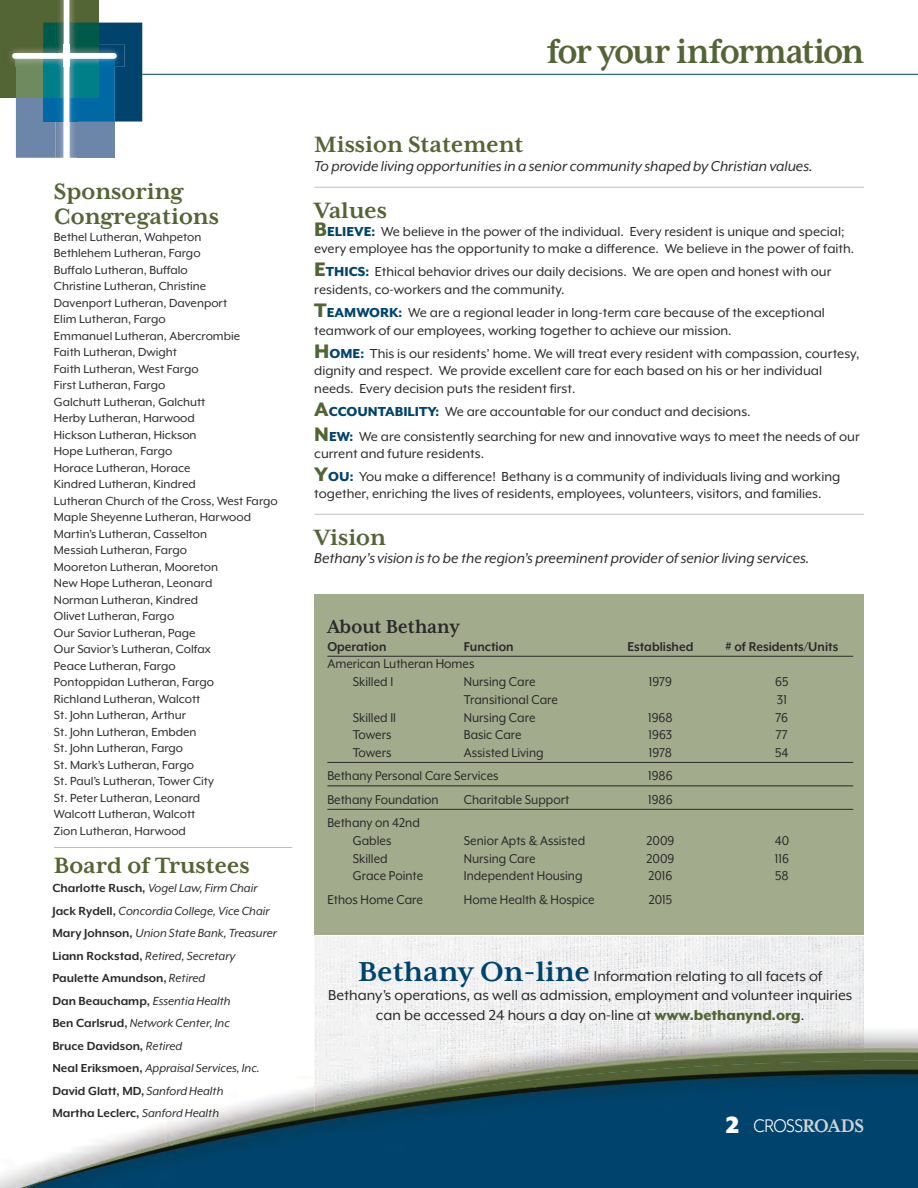
<style>
.page{position:relative;width:918px;height:1188px;background:#fff}
.page>*{position:absolute;margin:0;border:0;box-sizing:border-box;transform-origin:0 0}
.t1{font:700 39px "Mrs Eaves XL Serif OT";letter-spacing:.005em;color:#536435;scale:.93 1}
.t2{font:700 25.5px/25.5px "Mrs Eaves XL Serif OT";letter-spacing:.01em;color:#536435}
.t3{font:700 21.6px "Mrs Eaves XL Serif OT";letter-spacing:.02em;color:#2b292a;scale:.93 1}
.t4{font:21px "Mr Eaves XL Mod OT";letter-spacing:-.03em;color:#fff;scale:.93 1}
.t5{font:16.5px/19.5px "Mr Eaves XL Mod OT";color:#2b292a;text-align:center}
.t6{font:italic 16.5px "Mr Eaves XL Mod OT";color:#2b292a}
.t7{font:800 16.5px "Mr Eaves XL Mod OT";color:#536334}
.t8{font:15px/17.2px "Mr Eaves XL Mod OT";color:#2b292a}
.t9{font:14.7px/17.7px "Mr Eaves XL Mod OT";color:#2b292a;scale:.93 1}
.t10{font:700 14.7px "Mr Eaves XL Mod OT";color:#2b292a;scale:.93 1}
.t11{font:13.5px/16.5px "Mr Eaves XL Mod OT";color:#2b292a}
.t12{font:italic 13.5px/22.5px "Mr Eaves XL Mod OT";color:#2b292a}
.s1{font-weight:700;font-style:normal}
.s2{color:#2c2b2c}
.s3{font-weight:800;font-size:22.5px;color:#536435}
.s4{font-weight:800;color:#00446e}
.s5{font-family:"Mrs Eaves XL Serif OT";font-weight:700;font-size:31.5px;color:#00446e}
.s6{font-weight:800;color:#536435}
.s7{font-weight:900;font-size:27px}
.s8{font-family:"Mrs Eaves XL Serif OT";font-weight:700;color:#d2d3d5}
</style>
<div class="page">
<div style="left:0;top:0;width:99px;height:98px;background:#536435"></div>
<img style="left:10px;top:49px;width:6px;height:18px">
<svg style="left:16px;top:0;width:126px;height:158px"></svg>
<img style="left:64px;top:45px;width:5px;height:22px">
<div style="left:15px;top:53px;width:99px;height:6px;background:#fff"></div>
<img style="left:314px;top:936px;width:550px;height:85px">
<div style="left:314px;top:594px;width:550px;height:340px;background:#a3ab8d"></div>
<hr style="left:327px;top:656px;width:526px;height:1px;background:#2b292a">
<hr style="left:327px;top:762px;width:526px;height:1px;background:#2b292a">
<hr style="left:327px;top:785px;width:526px;height:1px;background:#2b292a">
<hr style="left:327px;top:809px;width:526px;height:1px;background:#2b292a">
<hr style="left:314px;top:187px;width:550px;height:1px;background:#bebfc1">
<hr style="left:314px;top:514px;width:550px;height:1px;background:#bebfc1">
<img style="left:315px;top:1021px;width:603px;height:40px">
<img style="left:377px;top:1021px;width:274px;height:2px">
<img style="left:654px;top:1021px;width:146px;height:2px">
<img style="left:0;top:1061px;width:918px;height:127px">
<hr style="left:54px;top:847px;width:238px;height:1px;background:#bebfc1">
<hr style="left:142px;top:74px;width:776px;height:1px;background:#00446e">
<h2 class="t2" style="left:54px;top:180px;width:167px">Sponsoring<br>Congregations</h2>
<p class="t11" style="left:54px;top:230px;width:225px">Bethel Lutheran, Wahpeton<br>Bethlehem Lutheran, Fargo<br>Buffalo Lutheran, Buffalo<br>Christine Lutheran, Christine<br>Davenport Lutheran, Davenport<br>Elim Lutheran, Fargo<br>Emmanuel Lutheran, Abercrombie<br>Faith Lutheran, Dwight<br>Faith Lutheran, West Fargo<br>First Lutheran, Fargo<br>Galchutt Lutheran, Galchutt<br>Herby Lutheran, Harwood<br>Hickson Lutheran, Hickson<br>Hope Lutheran, Fargo<br>Horace Lutheran, Horace<br>Kindred Lutheran, Kindred<br>Lutheran Church of the Cross, West Fargo<br>Maple Sheyenne Lutheran, Harwood<br>Martin’s Lutheran, Casselton<br>Messiah Lutheran, Fargo<br>Mooreton Lutheran, Mooreton<br>New Hope Lutheran, Leonard<br>Norman Lutheran, Kindred<br>Olivet Lutheran, Fargo<br>Our Savior Lutheran, Page<br>Our Savior’s Lutheran, Colfax<br>Peace Lutheran, Fargo<br>Pontoppidan Lutheran, Fargo<br>Richland Lutheran, Walcott<br>St. John Lutheran, Arthur<br>St. John Lutheran, Embden<br>St. John Lutheran, Fargo<br>St. Mark’s Lutheran, Fargo<br>St. Paul’s Lutheran, Tower City<br>St. Peter Lutheran, Leonard<br>Walcott Lutheran, Walcott<br>Zion Lutheran, Harwood</p>
<h2 class="t2" style="left:54px;top:855px;width:197px">Board of Trustees</h2>
<p class="t12" style="left:52px;top:878px;width:226px"><span class="s1">Charlotte Rusch,</span> Vogel Law, Firm Chair <span class="s1">Jack Rydell,</span> Concordia College, Vice Chair <span class="s1">Mary Johnson,</span> Union State Bank, Treasurer <span class="s1">Liann Rockstad,</span> Retired, Secretary <span class="s1">Paulette Amundson,</span> Retired<br><span class="s1">Dan Beauchamp,</span> Essentia Health</p>
<p class="t12" style="left:52px;top:1013px;width:209px"><span class="s1">Ben Carlsrud,</span> Network Center, Inc <span class="s1">Bruce Davidson,</span> Retired<br><span class="s1">Neal Eriksmoen,</span> Appraisal Services, Inc.<br><span class="s1">David Glatt, MD,</span> Sanford Health <span class="s1">Martha Leclerc,</span> Sanford Heal<span class="s2">th</span></p>
<h1 class="t1" style="left:547px;top:39px;width:342px">for your information</h1>
<h2 class="t2" style="left:314px;top:133px;width:211px">Mission Statement</h2>
<p class="t6" style="left:314px;top:161px;width:500px">To provide living opportunities in a senior community shaped by Christian values.</p>
<h2 class="t2" style="left:314px;top:200px;width:74px">Values</h2>
<p class="t8" style="left:314px;top:224px;width:542px"><span class="s3">B</span><span class="s4">ELIEVE:</span> We believe in the power of the individual. Every resident is unique and special; every employee has the opportunity to make a difference. We believe in the power of faith.</p>
<p class="t8" style="left:314px;top:264px;width:519px"><span class="s3">E</span><span class="s4">THICS:</span> Ethical behavior drives our daily decisions. We are open and honest with our residents, co-workers and the community.</p>
<p class="t8" style="left:314px;top:305px;width:512px;line-height:18px"><span class="s3">T</span><span class="s4">EAMWORK:</span> We are a regional leader in long-term care because of the exceptional teamwork of our employees, working together to achieve our mission.</p>
<p class="t8" style="left:314px;top:346px;width:547px"><span class="s3">H</span><span class="s4">OME:</span> This is our residents’ home. We will treat every resident with compassion, courtesy, dignity and respect. We provide excellent care for each based on his or her individual needs. Every decision puts the resident first.</p>
<p class="t8" style="left:314px;top:400px;width:547px;line-height:24.8px"><span class="s3">A</span><span class="s4">CCOUNTABILITY:</span> We are accountable for our conduct and decisions.<br><span class="s3">N</span><span class="s4">EW:</span> We are consistently searching for new and innovative ways to meet the needs of our</p>
<p class="t8" style="left:314px;top:443px;width:527px;line-height:23.2px">current and future residents.<br><span class="s3">Y</span><span class="s4">OU:</span> You make a difference! Bethany is a community of individuals living and working</p>
<p class="t8" style="left:314px;top:486px;width:509px">together, enriching the lives of residents, employees, volunteers, visitors, and families.</p>
<h2 class="t2" style="left:314px;top:527px;width:73px">Vision</h2>
<p class="t6" style="left:314px;top:553px;width:497px">Bethany’s vision is to be the region’s preeminent provider of senior living services.</p>
<h3 class="t3" style="left:327px;top:619px;width:145px">About Bethany</h3>
<p class="t10" style="left:327px;top:641px;width:65px">Operation</p>
<p class="t10" style="left:464px;top:641px;width:55px">Function</p>
<p class="t10" style="left:627px;top:641px;width:72px">Established</p>
<p class="t10" style="left:726px;top:641px;width:123px"># of Residents/Units</p>
<p class="t9" style="left:353px;top:656px;width:132px;text-indent:-25px">American Lutheran Homes<br>Skilled I</p>
<p class="t9" style="left:464px;top:674px;width:79px">Nursing Care</p>
<p class="t9" style="left:649px;top:674px;width:27px">1979</p>
<p class="t9" style="left:775px;top:674px;width:16px">65</p>
<p class="t9" style="left:464px;top:692px;width:103px">Transitional Care</p>
<p class="t9" style="left:777px;top:692px;width:12px">31</p>
<p class="t9" style="left:353px;top:709px;width:48px">Skilled II</p>
<p class="t9" style="left:464px;top:709px;width:79px">Nursing Care</p>
<p class="t9" style="left:648px;top:709px;width:28px">1968</p>
<p class="t9" style="left:776px;top:709px;width:15px">76</p>
<p class="t9" style="left:353px;top:727px;width:43px">Towers</p>
<p class="t9" style="left:464px;top:727px;width:64px">Basic Care</p>
<p class="t9" style="left:648px;top:727px;width:27px">1963</p>
<p class="t9" style="left:776px;top:727px;width:14px">77</p>
<p class="t9" style="left:353px;top:745px;width:43px">Towers</p>
<p class="t9" style="left:464px;top:745px;width:87px">Assisted Living</p>
<p class="t9" style="left:649px;top:745px;width:27px">1978</p>
<p class="t9" style="left:775px;top:745px;width:16px">54</p>
<p class="t9" style="left:327px;top:768px;width:186px">Bethany Personal Care Services</p>
<p class="t9" style="left:648px;top:768px;width:28px">1986</p>
<p class="t9" style="left:327px;top:792px;width:121px">Bethany Foundation</p>
<p class="t9" style="left:464px;top:792px;width:115px">Charitable Support</p>
<p class="t9" style="left:648px;top:792px;width:28px">1986</p>
<p class="t9" style="left:327px;top:815px;width:101px;text-align:center">Bethany on 42nd<br>Gables</p>
<p class="t9" style="left:464px;top:833px;width:132px">Senior Apts &amp; Assisted</p>
<p class="t9" style="left:646px;top:833px;width:31px">2009</p>
<p class="t9" style="left:775px;top:833px;width:17px">40</p>
<p class="t9" style="left:353px;top:851px;width:39px">Skilled</p>
<p class="t9" style="left:464px;top:851px;width:79px">Nursing Care</p>
<p class="t9" style="left:646px;top:851px;width:31px">2009</p>
<p class="t9" style="left:775px;top:851px;width:17px">116</p>
<p class="t9" style="left:353px;top:868px;width:77px">Grace Pointe</p>
<p class="t9" style="left:464px;top:868px;width:129px">Independent Housing</p>
<p class="t9" style="left:648px;top:868px;width:27px">2016</p>
<p class="t9" style="left:775px;top:868px;width:16px">58</p>
<p class="t9" style="left:327px;top:892px;width:104px">Ethos Home Care</p>
<p class="t9" style="left:464px;top:892px;width:142px">Home Health &amp; Hospice</p>
<p class="t9" style="left:649px;top:892px;width:27px">2015</p>
<p class="t5" style="left:328px;top:967px;width:526px"><span class="s5">Bethany On-line</span> Information relating to all facets of<br>Bethany’s operations, as well as admission, employment and volunteer inquiries can be accessed 24 hours a da on-line at <span class="s6">www.bethan nd.or</span> .</p>
<p class="t5" style="left:579px;top:1006px;width:9px">y</p>
<p class="t7" style="left:745px;top:1009px;width:9px">y</p>
<p class="t7" style="left:791px;top:1009px;width:11px">g</p>
<h3 class="t4" style="left:726px;top:1119px;width:150px"><span class="s7">2</span> CROSS<span class="s8">ROADS</span></h3>
</div>
